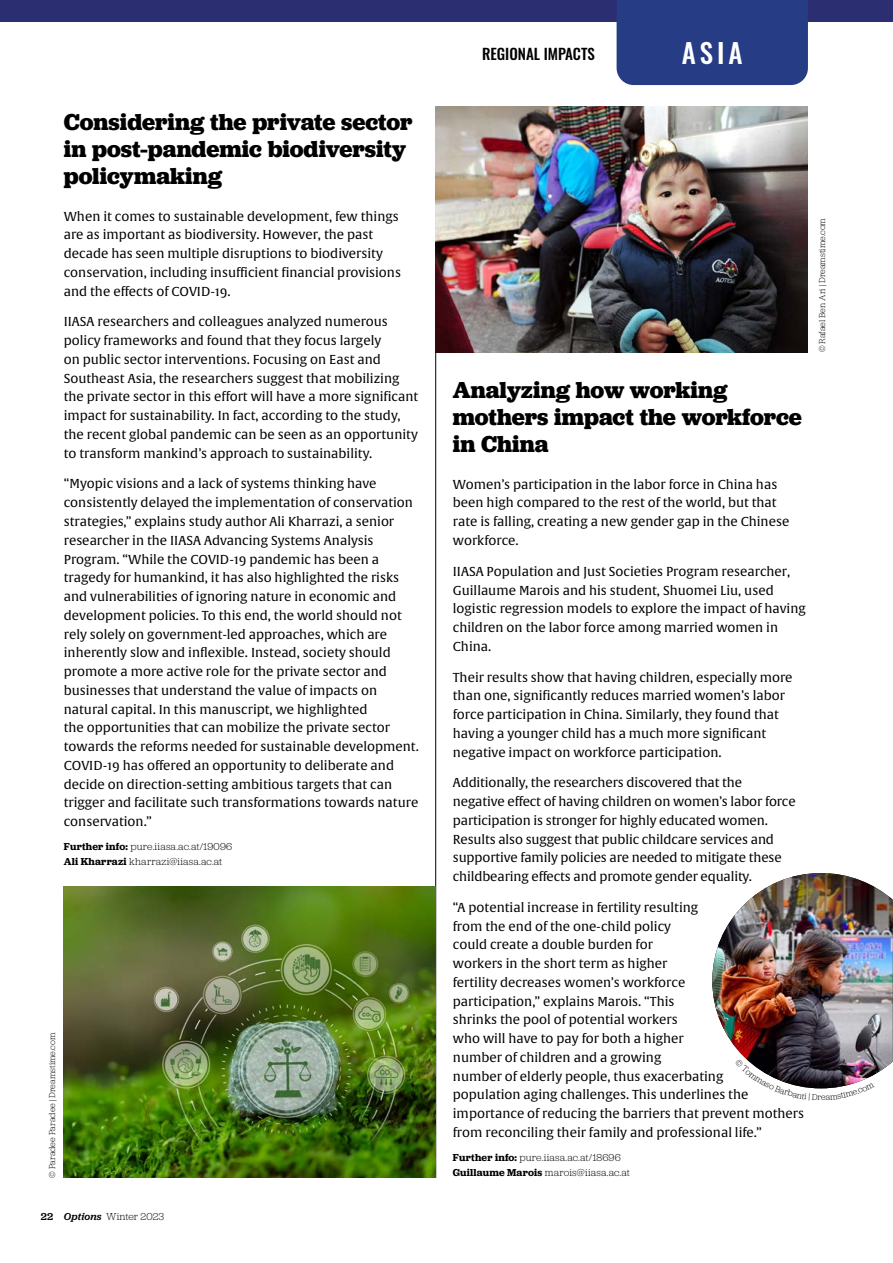
<style>
.page{position:relative;width:893px;height:1263px;background:#fff}
.page>*{position:absolute;margin:0;border:0;box-sizing:border-box;transform-origin:0 0}
.t1{font:500 27px "Oswald";color:#fff}
.t2{font:700 24px/27px "Jubilat";color:#000}
.t3{font:500 15px "Oswald";color:#000}
.t4{font:12.75px/18.8px "Alverata";color:#000}
.t5{font:300 10.5px/15px "Jubilat";letter-spacing:.01em;color:#000}
.t6{font:300 9px "Jubilat";letter-spacing:-.005em;color:#000}
.s1{font-weight:600}
.s2{font-weight:500}
.s3{font-weight:500;font-style:italic}
</style>
<div class="page">
<div style="left:0;top:0;width:893px;height:21px;background:#2b2e70"></div>
<div style="left:617px;top:0;width:191px;height:85px;background:#263c84"></div>
<hr style="left:435px;top:106px;width:1px;height:1072px;background:#000">
<img style="left:436px;top:106px;width:372px;height:246px">
<img style="left:64px;top:886px;width:372px;height:292px">
<img style="left:712px;top:873px;width:181px;height:216px">
<h2 class="t2" style="left:64px;top:108px;width:350px">Considering the private sector in post-pandemic biodiversity policymaking</h2>
<p class="t4" style="left:64px;top:207px;width:339px">When it comes to sustainable development, few things are as important as biodiversity. However, the past decade has seen multiple disruptions to biodiversity conservation, including insufficient financial provisions and the effects of COVID-19.</p>
<p class="t4" style="left:64px;top:313px;width:356px">IIASA researchers and colleagues analyzed numerous policy frameworks and found that they focus largely<br>on public sector interventions. Focusing on East and Southeast Asia, the researchers suggest that mobilizing the private sector in this effort will have a more significant impact for sustainability. In fact, according to the study, the recent global pandemic can be seen as an opportunity to transform mankind’s approach to sustainability.</p>
<p class="t4" style="left:64px;top:475px;width:357px">“Myopic visions and a lack of systems thinking have consistently delayed the implementation of conservation strategies,” explains study author Ali Kharrazi, a senior researcher in the IIASA Advancing Systems Analysis Program. “While the COVID-19 pandemic has been a tragedy for humankind, it has also highlighted the risks and vulnerabilities of ignoring nature in economic and development policies. To this end, the world should not rely solely on government-led approaches, which are inherently slow and inflexible. Instead, society should promote a more active role for the private sector and businesses that understand the value of impacts on natural capital. In this manuscript, we highlighted<br>the opportunities that can mobilize the private sector towards the reforms needed for sustainable development.<br>COVID-19 has offered an opportunity to deliberate and decide on direction-setting ambitious targets that can trigger and facilitate such transformations towards nature conservation.”</p>
<p class="t5" style="left:64px;top:838px;width:170px"><span class="s1">Further info:</span> pure.iiasa.ac.at/19096<br><span class="s1">Ali Kharrazi</span> kharrazi@iiasa.ac.at</p>
<p class="t6" style="left:47px;top:1178px;width:147px;rotate:-90deg">© Paradee Paradee | Dreamstime.com</p>
<p class="t5" style="left:41px;top:1209px;width:125px"><span class="s2">22</span> <span class="s3">Options</span> Winter 2023</p>
<p class="t3" style="left:482px;top:41px;width:114px">REGIONAL IMPACTS</p>
<h1 class="t1" style="left:682px;top:29px;width:62px">ASIA</h1>
<h2 class="t2" style="left:453px;top:376px;width:351px">Analyzing how working mothers impact the workforce in China</h2>
<p class="t4" style="left:453px;top:475px;width:338px">Women’s participation in the labor force in China has been high compared to the rest of the world, but that rate is falling, creating a new gender gap in the Chinese workforce.</p>
<p class="t4" style="left:453px;top:562px;width:354px">IIASA Population and Just Societies Program researcher, Guillaume Marois and his student, Shuomei Liu, used logistic regression models to explore the impact of having children on the labor force among married women in China.</p>
<p class="t4" style="left:453px;top:668px;width:341px">Their results show that having children, especially more than one, significantly reduces married women’s labor force participation in China. Similarly, they found that having a younger child has a much more significant negative impact on workforce participation.</p>
<p class="t4" style="left:453px;top:774px;width:344px">Additionally, the researchers discovered that the negative effect of having children on women’s labor force participation is stronger for highly educated women.<br>Results also suggest that public childcare services and supportive family policies are needed to mitigate these childbearing effects and promote gender equality.</p>
<p class="t4" style="left:453px;top:898px;width:353px">“A potential increase in fertility resulting<br>from the end of the one-child policy<br>could create a double burden for<br>workers in the short term as higher<br>fertility decreases women’s workforce<br>participation,” explains Marois. “This<br>shrinks the pool of potential workers<br>who will have to pay for both a higher<br>number of children and a growing<br>number of elderly people, thus exacerbating<br>population aging challenges. This underlines the importance of reducing the barriers that prevent mothers from reconciling their family and professional life.”</p>
<p class="t5" style="left:453px;top:1149px;width:169px"><span class="s1">Further info:</span> pure.iiasa.ac.at/18696</p>
<p class="t5" style="left:453px;top:1164px;width:179px"><span class="s1">Guillaume Marois</span> marois@iiasa.ac.at</p>
<p class="t6" style="left:817px;top:352px;width:136px;rotate:-90deg">© Rafael Ben Ari | Dreamstime.com</p>
</div>
